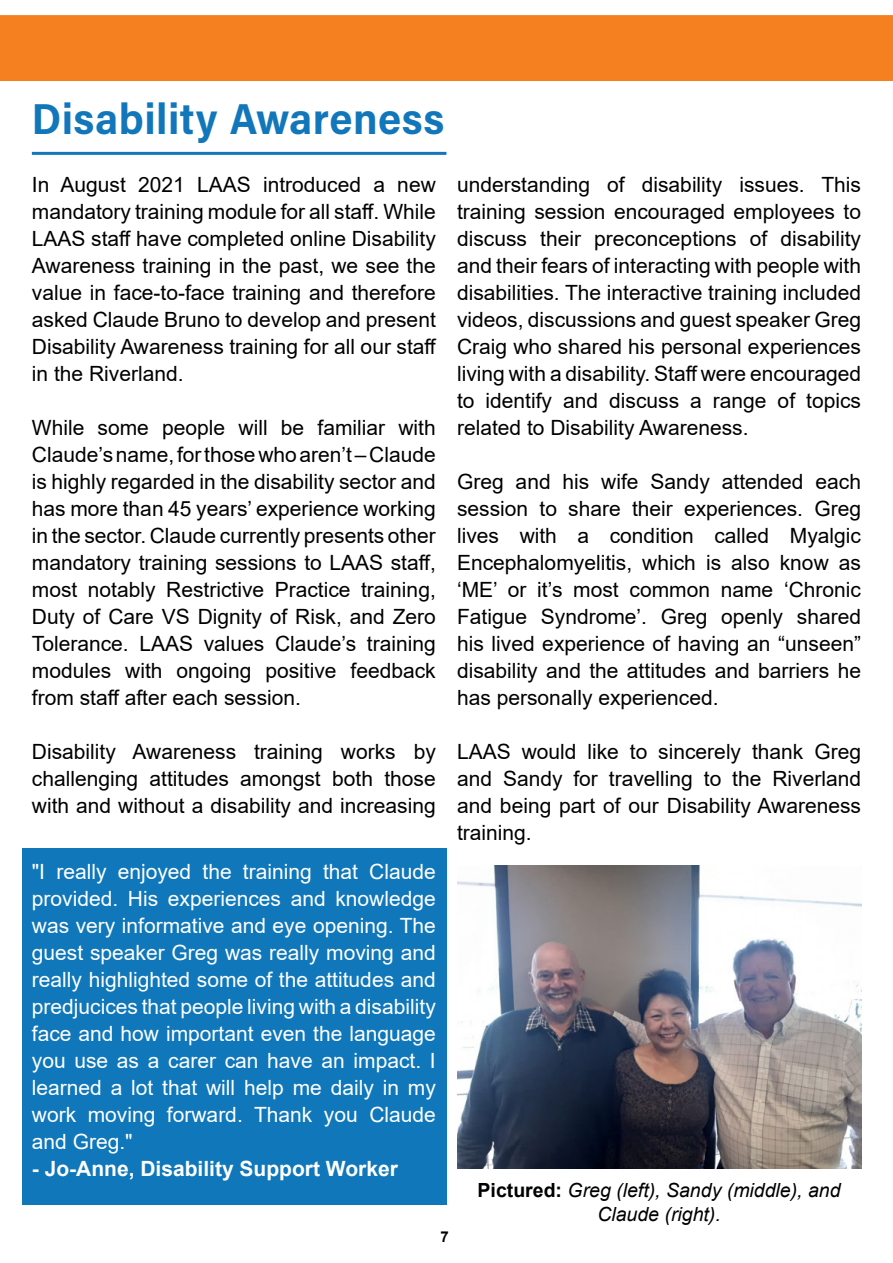
<style>
.page{position:relative;width:893px;height:1263px;background:#fff}
.page>*{position:absolute;margin:0;border:0;box-sizing:border-box;transform-origin:0 0}
.t1{font:43.5px "Acumin Variable Concept";letter-spacing:.01em;color:#1277ba}
.t2{font:21px/27px "Arial";color:#000;text-align:justify}
.t3{font:21px/27px "Arial";color:#fff;text-align:justify}
.t4{font:700 21px "Arial";color:#fff}
.t5{font:italic 19.5px/23.4px "Arial";color:#000;text-align:center}
.t6{font:700 15px "Arial";color:#000}
.s1{font-weight:700;font-style:normal}
</style>
<div class="page">
<div style="left:22px;top:848px;width:424px;height:357px;background:#0f77ba"></div>
<hr style="left:32px;top:152px;width:414px;height:3px;background:#1277ba">
<img style="left:457px;top:865px;width:404px;height:303px">
<div style="left:0;top:15px;width:893px;height:66px;background:#f58020"></div>
<h1 class="t1" style="left:32px;top:89px;width:414px">Disability Awareness</h1>
<p class="t2" style="left:32px;top:171px;width:406px">In August 2021 LAAS introduced a new mandatory training module for all staff. While LAAS staff have completed online Disability Awareness training in the past, we see the value in face-to-face training and therefore asked Claude Bruno to develop and present Disability Awareness training for all our staff in the Riverland.</p>
<p class="t2" style="left:32px;top:414px;width:405px">While some people will be familiar with Claude’s name, for those who aren’t – Claude is highly regarded in the disability sector and has more than 45 years’ experience working in the sector. Claude currently presents other mandatory training sessions to LAAS staff, most notably Restrictive Practice training, Duty of Care VS Dignity of Risk, and Zero Tolerance. LAAS values Claude’s training modules with ongoing positive feedback from staff after each session.</p>
<p class="t2" style="left:32px;top:738px;width:405px">Disability Awareness training works by challenging attitudes amongst both those with and without a disability and increasing</p>
<p class="t3" style="left:32px;top:858px;width:405px">"I really enjoyed the training that Claude provided. His experiences and knowledge was very informative and eye opening. The guest speaker Greg was really moving and really highlighted some of the attitudes and predjucices that people living with a disability face and how important even the language you use as a carer can have an impact. I learned a lot that will help me daily in my work moving forward. Thank you Claude and Greg."</p>
<p class="t4" style="left:32px;top:1154px;width:367px">- Jo-Anne, Disability Support Worker</p>
<p class="t6" style="left:440px;top:1226px;width:10px">7</p>
<p class="t2" style="left:457px;top:171px;width:405px">understanding of disability issues. This training session encouraged employees to discuss their preconceptions of disability and their fears of interacting with people with disabilities. The interactive training included videos, discussions and guest speaker Greg Craig who shared his personal experiences living with a disability. Staff were encouraged to identify and discuss a range of topics related to Disability Awareness.</p>
<p class="t2" style="left:457px;top:468px;width:405px">Greg and his wife Sandy attended each session to share their experiences. Greg lives with a condition called Myalgic Encephalomyelitis, which is also know as ‘ME’ or it’s most common name ‘Chronic Fatigue Syndrome’. Greg openly shared his lived experience of having an “unseen” disability and the attitudes and barriers he has personally experienced.</p>
<p class="t2" style="left:457px;top:738px;width:405px">LAAS would like to sincerely thank Greg and Sandy for travelling to the Riverland and being part of our Disability Awareness training.</p>
<p class="t5" style="left:478px;top:1179px;width:365px"><span class="s1">Pictured:</span> Greg (left), Sandy (middle), and<br>Claude (right).</p>
</div>
